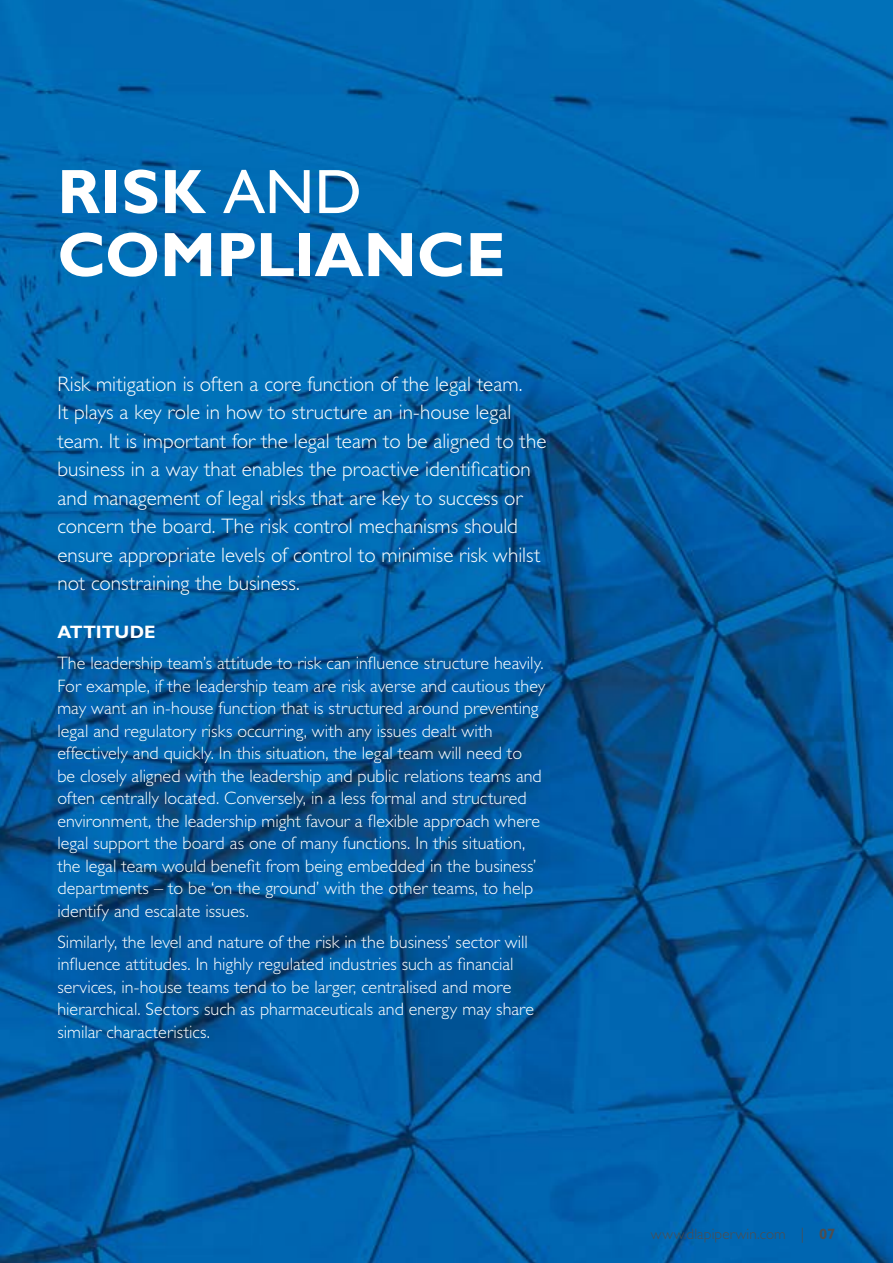
<style>
.page{position:relative;width:893px;height:1263px;background:#fff}
.page>*{position:absolute;margin:0;border:0;box-sizing:border-box;transform-origin:0 0}
.t1{font:700 63px/63px "Gill Sans Std";color:#fff}
.t2{font:300 21px/28.5px "Gill Sans Std";color:#fff}
.t3{font:300 18px/22.5px "Gill Sans Std";letter-spacing:.005em;color:#fff}
.t4{font:700 18px "Gill Sans Std";letter-spacing:.01em;color:#fff}
.t5{font:300 15px "Gill Sans Std";letter-spacing:.01em;color:#4d4d4f}
.s1{font-weight:400}
.s2{font-weight:700}
</style>
<div class="page">
<img style="left:0;top:0;width:893px;height:1263px">
<h1 class="t1" style="left:57px;top:160px;width:441px">RISK <span class="s1">AND<br></span>COMPLIANCE</h1>
<p class="t2" style="left:57px;top:369px;width:491px">Risk mitigation is often a core function of the legal team.<br>It plays a key role in how to structure an in-house legal team. It is important for the legal team to be aligned to the business in a way that enables the proactive identification and management of legal risks that are key to success or concern the board. The risk control mechanisms should ensure appropriate levels of control to minimise risk whilst not constraining the business.</p>
<p class="t4" style="left:57px;top:621px;width:100px">Attitude</p>
<p class="t3" style="left:57px;top:652px;width:489px">The leadership team’s attitude to risk can influence structure heavily.<br>For example, if the leadership team are risk averse and cautious they may want an in-house function that is structured around preventing legal and regulatory risks occurring, with any issues dealt with effectively and quickly. In this situation, the legal team will need to<br>be closely aligned with the leadership and public relations teams and often centrally located. Conversely, in a less formal and structured environment, the leadership might favour a flexible approach where legal support the board as one of many functions. In this situation, the legal team would benefit from being embedded in the business’ departments – to be ‘on the ground’ with the other teams, to help identify and escalate issues.</p>
<p class="t3" style="left:57px;top:930px;width:478px">Similarly, the level and nature of the risk in the business’ sector will influence attitudes. In highly regulated industries such as financial services, in-house teams tend to be larger, centralised and more hierarchical. Sectors such as pharmaceuticals and energy may share similar characteristics.</p>
<p class="t5" style="left:651px;top:1226px;width:186px">www.dlapiperwin.com | <span class="s2">07</span></p>
</div>
